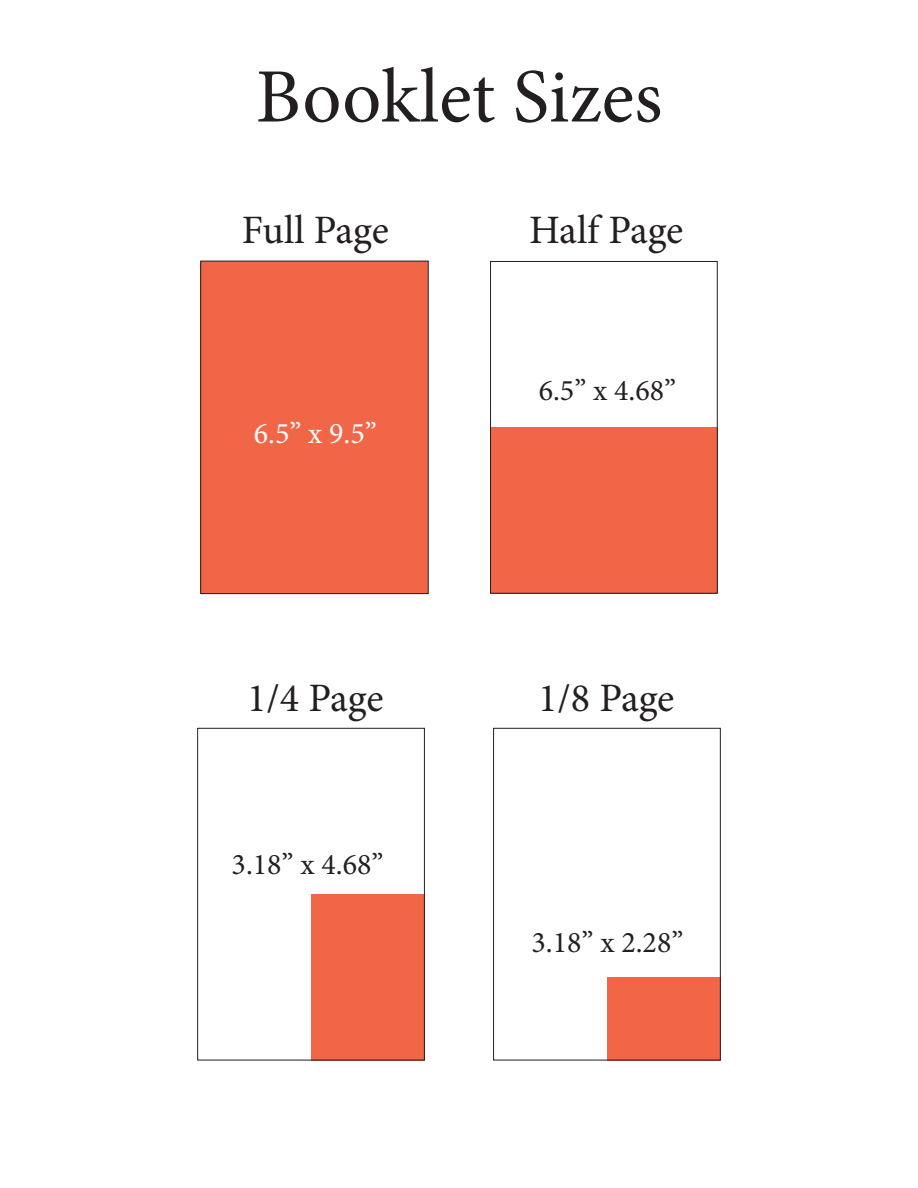
<style>
.page{position:relative;width:918px;height:1188px;background:#fff}
.page>*{position:absolute;margin:0;border:0;box-sizing:border-box;transform-origin:0 0}
.t1{font:76.8px "Minion Pro";color:#231f20}
.t2{font:40.35px "Minion Pro";letter-spacing:-.01em;color:#231f20}
.t3{font:30px "Minion Pro";color:#231f20}
.t4{font:30px "Minion Pro";color:#fff}
</style>
<div class="page">
<div style="left:201px;top:261px;width:227px;height:333px;background:#f26648"></div>
<div style="left:200px;top:261px;width:229px;height:333px;border:1px solid #231f20"></div>
<div style="left:490px;top:427px;width:228px;height:167px;background:#f26648"></div>
<div style="left:490px;top:261px;width:228px;height:333px;border:1px solid #231f20"></div>
<div style="left:311px;top:894px;width:114px;height:166px;background:#f26648"></div>
<div style="left:607px;top:977px;width:114px;height:83px;background:#f26648"></div>
<div style="left:197px;top:728px;width:228px;height:332px;border:1px solid #231f20"></div>
<div style="left:493px;top:728px;width:228px;height:332px;border:1px solid #231f20"></div>
<h1 class="t1" style="left:256px;top:46px;width:408px">Booklet Sizes</h1>
<h2 class="t2" style="left:242px;top:203px;width:149px">Full Page</h2>
<p class="t4" style="left:254px;top:413px;width:125px">6.5” x 9.5”</p>
<h2 class="t2" style="left:529px;top:203px;width:156px">Half Page</h2>
<p class="t3" style="left:539px;top:371px;width:139px">6.5” x 4.68”</p>
<h2 class="t2" style="left:247px;top:671px;width:138px">1/4 Page</h2>
<h2 class="t2" style="left:538px;top:671px;width:138px">1/8 Page</h2>
<p class="t3" style="left:232px;top:844px;width:153px">3.18” x 4.68”</p>
<p class="t3" style="left:532px;top:922px;width:153px">3.18” x 2.28”</p>
</div>
